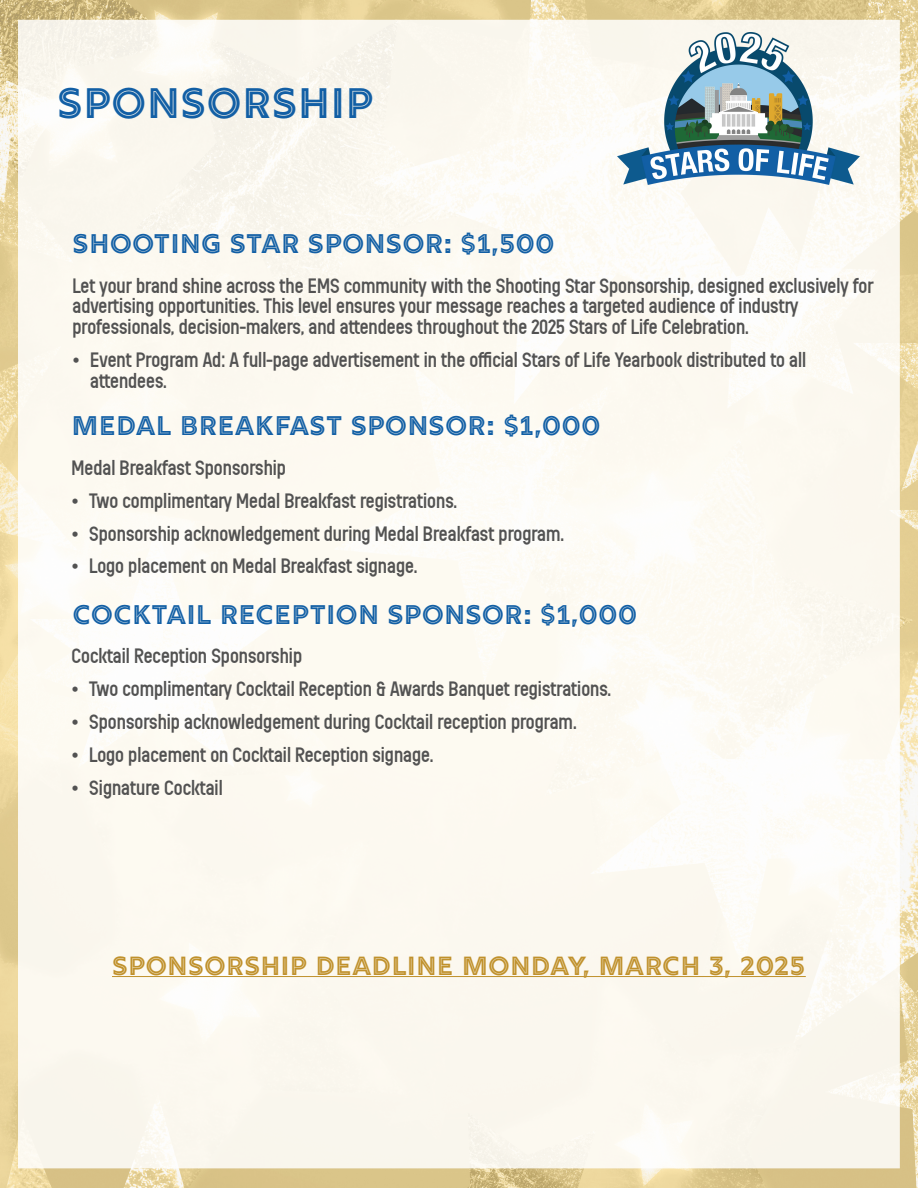
<style>
.page{position:relative;width:918px;height:1188px;background:#fff}
.page>*{position:absolute;margin:0;border:0;box-sizing:border-box;transform-origin:0 0}
.t1{font:47.25px "Rig Bold Inline Solo";color:#125fa5}
.t2{font:29.85px "Rig Bold Inline Solo";color:#125fa5}
.t3{font:29.1px "Rig Bold Inline Solo";color:#c0912c}
.t4{font:20.85px/20.9px "Stenciletta Solid";color:#525252}
.s1{font-family:"Times New Roman"}
</style>
<div class="page">
<img style="left:0;top:0;width:918px;height:1188px">
<div style="left:28px;top:29px;width:862px;height:1130px;background:#fdf9f0"></div>
<div style="left:18px;top:20px;width:882px;height:1148px;border:19px solid #fff"></div>
<img style="left:618px;top:33px;width:242px;height:152px">
<hr style="left:112px;top:976px;width:694px;height:1px;background:#c0912c">
<h1 class="t1" style="left:57px;top:77px;width:319px">SPONSORSHIP</h1>
<h2 class="t2" style="left:73px;top:227px;width:484px">SHOOTING STAR SPONSOR: $1,500</h2>
<p class="t4" style="left:73px;top:275px;width:803px">Let your brand shine across the EMS community with the Shooting Star Sponsorship, designed exclusively for advertising opportunities. This level ensures your message reaches a targeted audience of industry professionals, decision-makers, and attendees throughout the 2025 Stars of Life Celebration.</p>
<p class="t4" style="left:90px;top:350px;width:717px;text-indent:-18px"><span class="s1">•</span> Event Program Ad: A full-page advertisement in the official Stars of Life Yearbook distributed to all attendees.</p>
<h2 class="t2" style="left:72px;top:409px;width:531px">MEDAL BREAKFAST SPONSOR: $1,000</h2>
<p class="t4" style="left:72px;top:458px;width:216px">Medal Breakfast Sponsorship</p>
<p class="t4" style="left:72px;top:490px;width:387px"><span class="s1">•</span> Two complimentary Medal Breakfast registrations.</p>
<p class="t4" style="left:72px;top:523px;width:494px"><span class="s1">•</span> Sponsorship acknowledgement during Medal Breakfast program.</p>
<p class="t4" style="left:72px;top:556px;width:347px"><span class="s1">•</span> Logo placement on Medal Breakfast signage.</p>
<h2 class="t2" style="left:73px;top:598px;width:566px">COCKTAIL RECEPTION SPONSOR: $1,000</h2>
<p class="t4" style="left:72px;top:646px;width:232px">Cocktail Reception Sponsorship</p>
<p class="t4" style="left:72px;top:679px;width:541px"><span class="s1">•</span> Two complimentary Cocktail Reception &amp; Awards Banquet registrations.</p>
<p class="t4" style="left:72px;top:712px;width:507px"><span class="s1">•</span> Sponsorship acknowledgement during Cocktail reception program.</p>
<p class="t4" style="left:72px;top:745px;width:363px"><span class="s1">•</span> Logo placement on Cocktail Reception signage.</p>
<p class="t4" style="left:72px;top:777px;width:153px"><span class="s1">•</span> Signature Cocktail</p>
<h3 class="t3" style="left:112px;top:950px;width:695px">SPONSORSHIP DEADLINE MONDAY, MARCH 3, 2025</h3>
</div>
